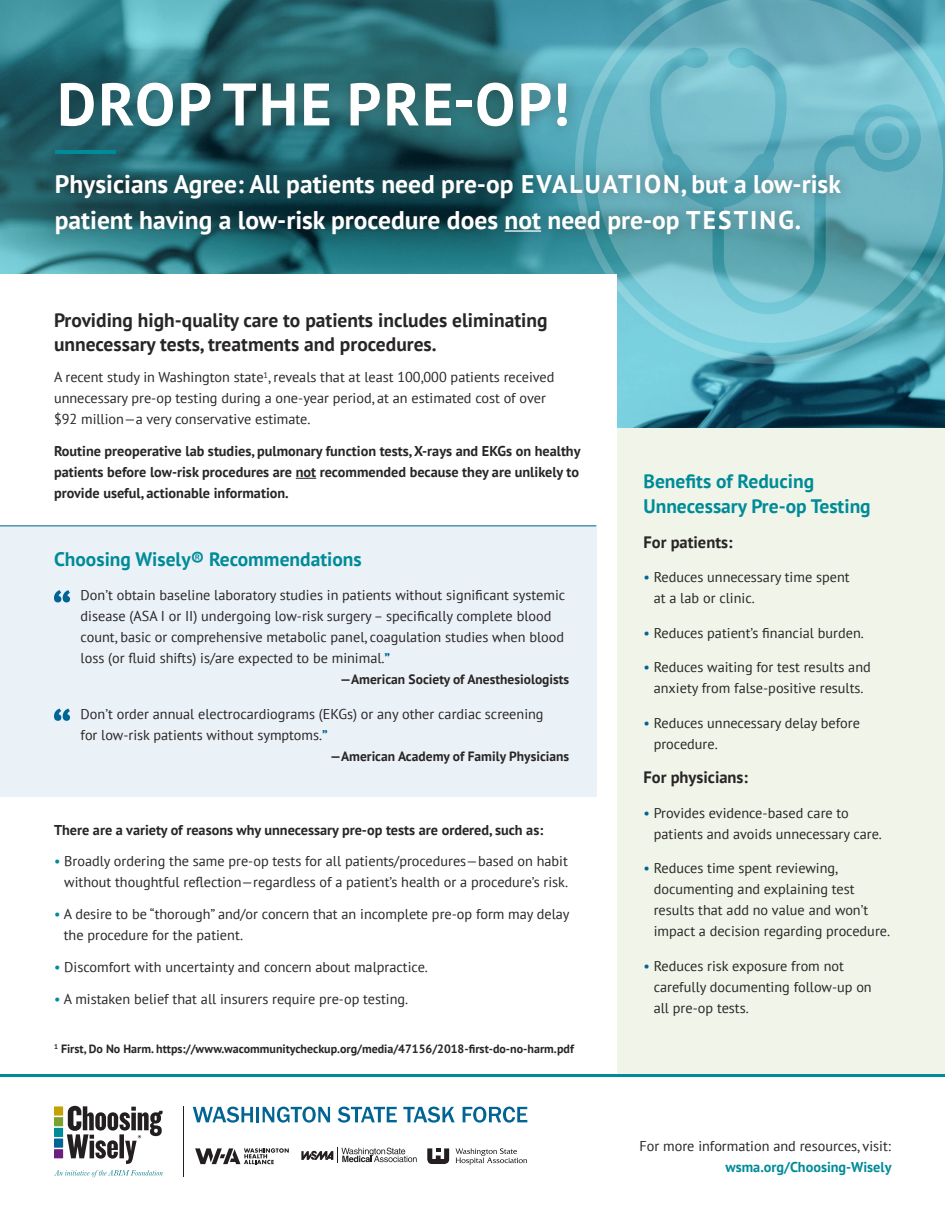
<style>
.page{position:relative;width:945px;height:1215px;background:#fff}
.page>*{position:absolute;margin:0;border:0;box-sizing:border-box;transform-origin:0 0}
.t1{font:700 60px "PT Sans";letter-spacing:.04em;color:#fff}
.t2{font:700 25.5px/36px "PT Sans";color:#fff}
.t3{font:700 19.5px/24px "PT Sans";color:#282526}
.t4{font:700 19.5px/25.5px "PT Sans";color:#008b98}
.t5{font:700 16.5px "PT Sans";color:#282526}
.t6{font:14.25px/21px "PT Sans";color:#282526}
.t7{font:700 14.25px/21px "PT Sans";color:#282526;text-align:justify}
.t8{font:700 13.5px "PT Sans";color:#282526}
.t9{font:700 12px "PT Sans";color:#282526}
.s1{font-weight:700;color:#006494}
.s2{color:#008b98}
.s3{color:#006494}
.s4{font-weight:700;color:#008b98}
</style>
<div class="page">
<svg style="left:0;top:0;width:945px;height:428px;background:#307884"></svg>
<div style="left:14px;top:428px;width:931px;height:646px;background:#f1f5e9"></div>
<div style="left:45px;top:68px;width:536px;height:73px;background:#231f20;opacity:.45"></div>
<hr style="left:55px;top:151px;width:61px;height:3px;background:#008b98">
<div style="left:0;top:274px;width:616px;height:836px;background:#fff"></div>
<svg style="left:296px;top:478px;width:20px;height:1px"></svg>
<div style="left:0;top:526px;width:596px;height:271px;background:#ebf2f7"></div>
<svg style="left:575px;top:0;width:370px;height:364px;background:#70b9c6"></svg>
<svg style="left:54px;top:590px;width:16px;height:12px"></svg>
<svg style="left:54px;top:709px;width:16px;height:12px"></svg>
<hr style="left:0;top:1074px;width:945px;height:2px;background:#008b98">
<hr style="left:0;top:525px;width:596px;height:1px;background:#006494">
<div style="left:41px;top:160px;width:813px;height:89px;background:#231f20;opacity:.45"></div>
<hr style="left:505px;top:230px;width:36px;height:2px;background:#fff">
<div style="left:54px;top:1106px;width:9px;height:10px;background:#c2a205"></div>
<div style="left:54px;top:1117px;width:9px;height:9px;background:#78a22d"></div>
<div style="left:54px;top:1128px;width:9px;height:9px;background:#008b98"></div>
<div style="left:54px;top:1139px;width:9px;height:9px;background:#006494"></div>
<div style="left:54px;top:1149px;width:9px;height:9px;background:#6b1f7e"></div>
<svg style="left:67px;top:1106px;width:96px;height:58px"></svg>
<svg style="left:54px;top:1170px;width:109px;height:7px"></svg>
<svg style="left:455px;top:1148px;width:72px;height:17px"></svg>
<svg style="left:427px;top:1148px;width:22px;height:16px"></svg>
<svg style="left:195px;top:1148px;width:94px;height:16px"></svg>
<hr style="left:183px;top:1106px;width:1px;height:70px;background:#231f20">
<svg style="left:193px;top:1107px;width:60px;height:16px"></svg>
<hr style="left:256px;top:1107px;width:3px;height:15px;background:#006494">
<svg style="left:263px;top:1107px;width:67px;height:16px"></svg>
<svg style="left:338px;top:1107px;width:59px;height:16px"></svg>
<svg style="left:403px;top:1107px;width:52px;height:16px"></svg>
<svg style="left:463px;top:1107px;width:64px;height:16px"></svg>
<svg style="left:301px;top:1148px;width:116px;height:15px"></svg>
<p class="t1" style="left:57px;top:65px;width:514px">DROP THE PRE-OP!</p>
<p class="t2" style="left:55px;top:166px;width:788px">Physicians Agree: All patients need pre-op EVALUATION, but a low-risk patient having a low-risk procedure does not need pre-op TESTING.</p>
<p class="t3" style="left:54px;top:307px;width:495px">Providing high-quality care to patients includes eliminating unnecessary tests, treatments and procedures.</p>
<p class="t6" style="left:54px;top:367px;width:502px">A recent study in Washington state<sup>1</sup>, reveals that at least 100,000 patients received unnecessary pre-op testing during a one-year period, at an estimated cost of over $92 million—a very conservative estimate.</p>
<p class="t7" style="left:54px;top:440px;width:528px">Routine preoperative lab studies, pulmonary function tests, X-rays and EKGs on healthy patients before low-risk procedures are not recommended because they are unlikely to provide useful, actionable information.</p>
<p class="t4" style="left:54px;top:546px;width:309px">Choosing Wisely® Recommendations</p>
<p class="t6" style="left:81px;top:584px;width:486px">Don’t obtain baseline laboratory studies in patients without significant systemic disease (ASA I or II) undergoing low-risk surgery – specifically complete blood count, basic or comprehensive metabolic panel, coagulation studies when blood loss (or fluid shifts) is/are expected to be minimal.<span class="s1">”</span></p>
<p class="t8" style="left:340px;top:670px;width:230px">—American Society of Anesthesiologists</p>
<p class="t6" style="left:81px;top:703px;width:464px">Don’t order annual electrocardiograms (EKGs) or any other cardiac screening for low-risk patients without symptoms.<span class="s1">”</span></p>
<p class="t8" style="left:330px;top:747px;width:240px">—American Academy of Family Physicians</p>
<p class="t7" style="left:54px;top:819px;width:491px">There are a variety of reasons why unnecessary pre-op tests are ordered, such as:</p>
<p class="t6" style="left:54px;top:851px;width:516px;text-align:right"><span class="s2">•</span> Broadly ordering the same pre-op tests for all patients/procedures—based on habit without thoughtful reflection—regardless of a patient’s health or a procedure’s risk.</p>
<p class="t6" style="left:64px;top:903px;width:507px;text-indent:-10px"><span class="s2">•</span> A desire to be “thorough” and/or concern that an incomplete pre-op form may delay the procedure for the patient.</p>
<p class="t6" style="left:54px;top:956px;width:375px"><span class="s2">•</span> Discomfort with uncertainty and concern about malpractice.</p>
<p class="t6" style="left:54px;top:988px;width:356px"><span class="s2">•</span> A mistaken belief that all insurers require pre-op testing.</p>
<p class="t9" style="left:54px;top:1041px;width:521px"><sup>1</sup> First, Do No Harm. https://www.wacommunitycheckup.org/media/47156/2018-first-do-no-harm.pdf</p>
<p class="t4" style="left:644px;top:468px;width:229px">Benefits of Reducing<br>Unnecessary Pre-op Testing</p>
<p class="t5" style="left:644px;top:531px;width:91px">For patients:</p>
<p class="t6" style="left:654px;top:567px;width:197px;text-indent:-10px"><span class="s3">•</span> Reduces unnecessary time spent at a lab or clinic.</p>
<p class="t6" style="left:644px;top:622px;width:222px"><span class="s3">•</span> Reduces patient’s financial burden.</p>
<p class="t6" style="left:644px;top:657px;width:229px;text-align:center"><span class="s3">•</span> Reduces waiting for test results and anxiety from false-positive results.</p>
<p class="t6" style="left:654px;top:712px;width:208px;text-indent:-10px"><span class="s3">•</span> Reduces unnecessary delay before procedure.</p>
<p class="t5" style="left:644px;top:767px;width:106px">For physicians:</p>
<p class="t6" style="left:654px;top:802px;width:230px;text-indent:-10px"><span class="s3">•</span> Provides evidence-based care to patients and avoids unnecessary care.</p>
<p class="t6" style="left:654px;top:858px;width:238px;text-indent:-10px"><span class="s3">•</span> Reduces time spent reviewing, documenting and explaining test results that add no value and won’t impact a decision regarding procedure.</p>
<p class="t6" style="left:654px;top:955px;width:220px;text-indent:-10px"><span class="s3">•</span> Reduces risk exposure from not carefully documenting follow-up on all pre-op tests.</p>
<p class="t6" style="left:640px;top:1135px;width:253px;text-align:right">For more information and resources, visit: <span class="s4">wsma.org/Choosing-Wisely</span></p>
</div>
